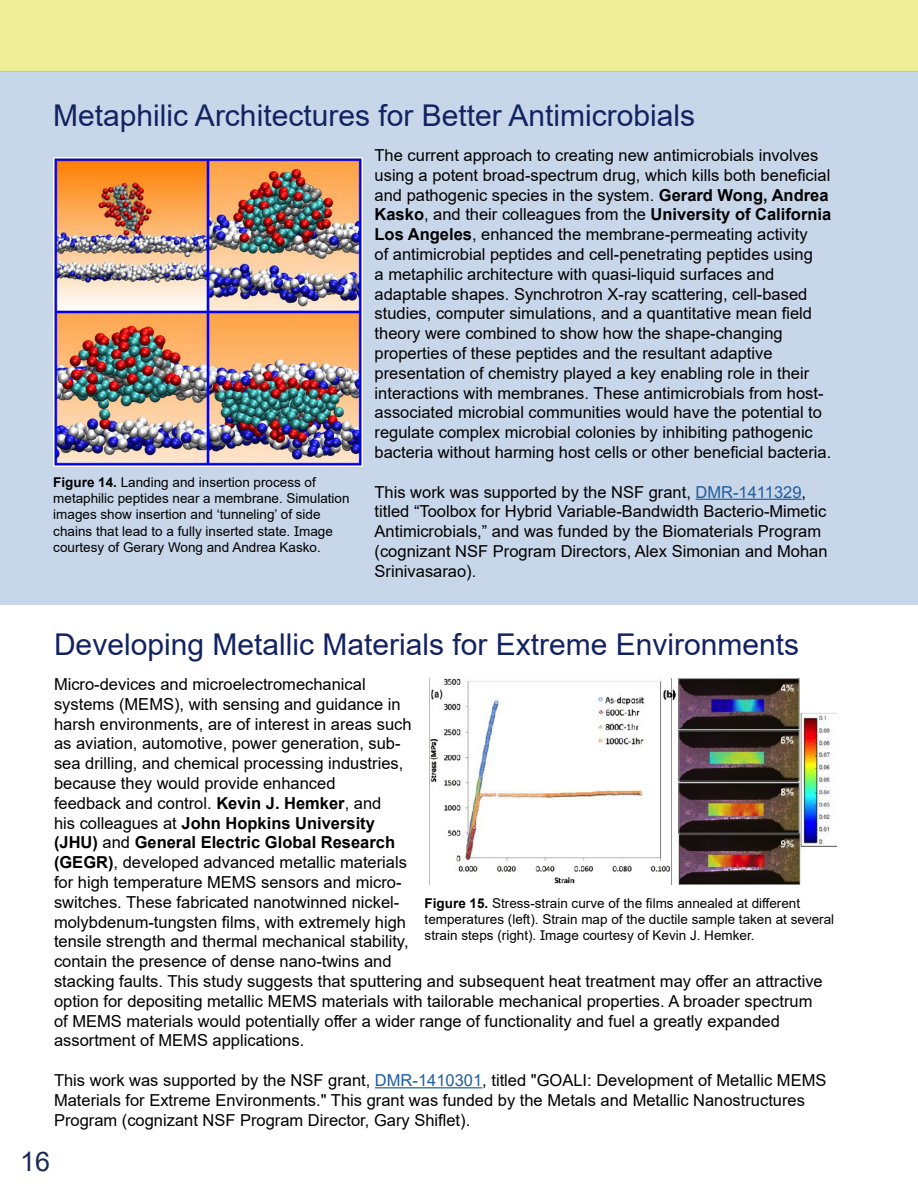
<style>
.page{position:relative;width:918px;height:1188px;background:#fff}
.page>*{position:absolute;margin:0;border:0;box-sizing:border-box;transform-origin:0 0}
.Title_Headings{font:30px "Arial";color:#132361}
.t1{font:27px "Arial";color:#182a54}
.Article_Text{font:16.5px/19.8px "Arial";color:#000}
.Figure_Title_Text{font:13.5px/16.2px "Arial";color:#000}
.s1{font-weight:700}
.s2{color:#215e9e}
</style>
<div class="page">
<div style="left:0;top:0;width:918px;height:71px;background:#efee99"></div>
<div style="left:0;top:71px;width:918px;height:534px;background:#c8d6e9"></div>
<hr style="left:917px;top:605px;width:1px;height:583px;background:#61bd68">
<hr style="left:696px;top:499px;width:106px;height:1px;background:#215e9e">
<img style="left:54px;top:158px;width:309px;height:309px">
<hr style="left:375px;top:1087px;width:107px;height:1px;background:#215e9e">
<img style="left:429px;top:678px;width:407px;height:206px">
<h2 class="Title_Headings" style="left:53px;top:94px;width:643px">Metaphilic Architectures for Better Antimicrobials</h2>
<p class="Article_Text" style="left:375px;top:145px;width:458px">The current approach to creating new antimicrobials involves using a potent broad-spectrum drug, which kills both beneficial and pathogenic species in the system. <span class="s1">Gerard Wong, Andrea Kasko</span>, and their colleagues from the <span class="s1">University of California Los Angeles</span>, enhanced the membrane-permeating activity<br>of antimicrobial peptides and cell-penetrating peptides using<br>a metaphilic architecture with quasi-liquid surfaces and adaptable shapes. Synchrotron X-ray scattering, cell-based studies, computer simulations, and a quantitative mean field theory were combined to show how the shape-changing properties of these peptides and the resultant adaptive presentation of chemistry played a key enabling role in their interactions with membranes. These antimicrobials from host&shy;associated microbial communities would have the potential to regulate complex microbial colonies by inhibiting pathogenic bacteria without harming host cells or other beneficial bacteria.</p>
<p class="Article_Text" style="left:375px;top:482px;width:455px">This work was supported by the NSF grant, <span class="s2">DMR-1411329</span>, titled “Toolbox for Hybrid Variable-Bandwidth Bacterio-Mimetic Antimicrobials,” and was funded by the Biomaterials Program (cognizant NSF Program Directors, Alex Simonian and Mohan Srinivasarao).</p>
<p class="Figure_Title_Text" style="left:53px;top:474px;width:298px"><span class="s1">Figure 14.</span> Landing and insertion process of metaphilic peptides near a membrane. Simulation images show insertion and ‘tunneling’ of side chains that lead to a fully inserted state. Image courtesy of Gerary Wong and Andrea Kasko.</p>
<h2 class="Title_Headings" style="left:54px;top:624px;width:747px">Developing Metallic Materials for Extreme Environments</h2>
<p class="Article_Text" style="left:54px;top:674px;width:770px">Micro-devices and microelectromechanical<br>systems (MEMS), with sensing and guidance in<br>harsh environments, are of interest in areas such<br>as aviation, automotive, power generation, sub-<br>sea drilling, and chemical processing industries,<br>because they would provide enhanced<br>feedback and control. <span class="s1">Kevin J. Hemker</span>, and<br>his colleagues at <span class="s1">John Hopkins University<br>(JHU)</span> and <span class="s1">General Electric Global Research<br>(GEGR)</span>, developed advanced metallic materials<br>for high temperature MEMS sensors and micro-<br>switches. These fabricated nanotwinned nickel-<br>molybdenum-tungsten films, with extremely high<br>tensile strength and thermal mechanical stability,<br>contain the presence of dense nano-twins and<br>stacking faults. This study suggests that sputtering and subsequent heat treatment may offer an attractive option for depositing metallic MEMS materials with tailorable mechanical properties. A broader spectrum of MEMS materials would potentially offer a wider range of functionality and fuel a greatly expanded assortment of MEMS applications.</p>
<p class="Article_Text" style="left:54px;top:1070px;width:774px">This work was supported by the NSF grant, <span class="s2">DMR-1410301</span>, titled "GOALI: Development of Metallic MEMS<br>Materials for Extreme Environments." This grant was funded by the Metals and Metallic Nanostructures<br>Program (cognizant NSF Program Director, Gary Shiflet).</p>
<p class="Figure_Title_Text" style="left:425px;top:895px;width:411px"><span class="s1">Figure 15.</span> Stress-strain curve of the films annealed at different temperatures (left). Strain map of the ductile sample taken at several strain steps (right). Image courtesy of Kevin J. Hemker.</p>
<h2 class="t1" style="left:20px;top:1143px;width:32px">16</h2>
</div>
